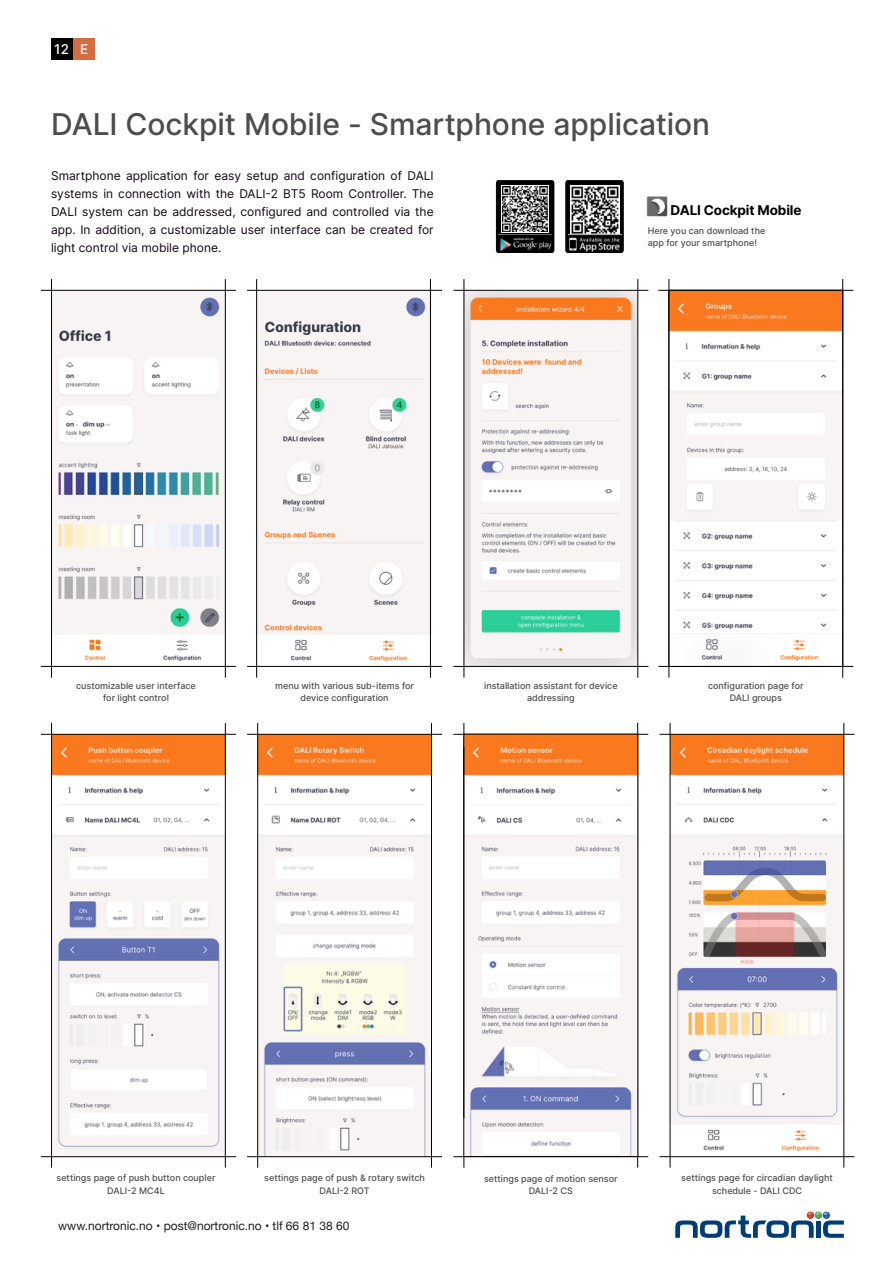
<style>
.page{position:relative;width:893px;height:1263px;background:#fff}
.page>*{position:absolute;margin:0;border:0;box-sizing:border-box;transform-origin:0 0}
.t1{font:500 30px "Inter";color:#4d4d4f}
.t2{font:700 13.5px "Inter";letter-spacing:-.01em;color:#000}
.t3{font:500 13.5px "Inter";color:#fff}
.t4{font:12px/18px "Inter";color:#0e0610;text-align:justify}
.t5{font:12px "Helvetica Neue";color:#231f20}
.t6{font:500 9px/12.5px "Inter";color:#4d4d4f;text-align:center}
</style>
<div class="page">
<div style="left:51px;top:38px;width:21px;height:22px;background:#000"></div>
<div style="left:74px;top:38px;width:21px;height:22px;background:#d46d41"></div>
<img style="left:52px;top:291px;width:173px;height:375px">
<hr style="left:51px;top:279px;width:1px;height:399px;background:#000">
<hr style="left:225px;top:279px;width:1px;height:399px;background:#000">
<hr style="left:41px;top:290px;width:195px;height:1px;background:#000">
<hr style="left:41px;top:666px;width:195px;height:1px;background:#000">
<img style="left:52px;top:735px;width:173px;height:421px">
<img style="left:258px;top:291px;width:174px;height:375px">
<hr style="left:256px;top:279px;width:1px;height:399px;background:#000">
<hr style="left:430px;top:279px;width:1px;height:399px;background:#000">
<img style="left:465px;top:291px;width:172px;height:375px">
<hr style="left:453px;top:290px;width:195px;height:1px;background:#000">
<hr style="left:453px;top:666px;width:195px;height:1px;background:#000">
<img style="left:671px;top:735px;width:173px;height:421px">
<hr style="left:844px;top:723px;width:1px;height:445px;background:#000">
<hr style="left:670px;top:723px;width:1px;height:445px;background:#000">
<hr style="left:659px;top:734px;width:195px;height:1px;background:#000">
<hr style="left:659px;top:1156px;width:195px;height:1px;background:#000">
<hr style="left:637px;top:723px;width:1px;height:445px;background:#000">
<hr style="left:464px;top:723px;width:1px;height:445px;background:#000">
<hr style="left:453px;top:734px;width:195px;height:1px;background:#000">
<hr style="left:453px;top:1156px;width:195px;height:1px;background:#000">
<hr style="left:225px;top:723px;width:1px;height:445px;background:#000">
<hr style="left:51px;top:723px;width:1px;height:445px;background:#000">
<hr style="left:41px;top:734px;width:195px;height:1px;background:#000">
<hr style="left:41px;top:1156px;width:195px;height:1px;background:#000">
<img style="left:671px;top:292px;width:170px;height:369px">
<hr style="left:669px;top:279px;width:1px;height:399px;background:#000">
<hr style="left:842px;top:279px;width:1px;height:399px;background:#000">
<hr style="left:658px;top:290px;width:195px;height:1px;background:#000">
<hr style="left:658px;top:666px;width:195px;height:1px;background:#000">
<img style="left:466px;top:736px;width:170px;height:418px">
<img style="left:258px;top:735px;width:173px;height:421px">
<div style="left:496px;top:181px;width:58px;height:71px;background:#000;border-radius:2px"></div>
<div style="left:496px;top:181px;width:58px;height:72px;border:1px solid #000;border-radius:2px"></div>
<img style="left:498px;top:237px;width:54px;height:16px">
<div style="left:501px;top:185px;width:48px;height:48px;background:#fff"></div>
<img style="left:502px;top:186px;width:46px;height:46px">
<div style="left:566px;top:181px;width:57px;height:71px;background:linear-gradient(to right,#000,#000);border-radius:2px"></div>
<div style="left:566px;top:181px;width:57px;height:72px;border:1px solid #000;border-radius:2px"></div>
<img style="left:570px;top:185px;width:49px;height:49px">
<img style="left:568px;top:235px;width:53px;height:18px">
<img style="left:647px;top:196px;width:21px;height:21px">
<hr style="left:464px;top:279px;width:1px;height:399px;background:#000">
<hr style="left:637px;top:279px;width:1px;height:399px;background:#000">
<hr style="left:431px;top:723px;width:1px;height:445px;background:#000">
<hr style="left:257px;top:723px;width:1px;height:445px;background:#000">
<hr style="left:247px;top:734px;width:195px;height:1px;background:#000">
<hr style="left:247px;top:1156px;width:195px;height:1px;background:#000">
<hr style="left:247px;top:290px;width:195px;height:1px;background:#000">
<hr style="left:247px;top:666px;width:195px;height:1px;background:#000">
<svg style="left:675px;top:1212px;width:169px;height:26px"></svg>
<h2 class="t3" style="left:54px;top:39px;width:35px">12 E</h2>
<h1 class="t1" style="left:51px;top:103px;width:660px">DALI Cockpit Mobile - Smartphone application</h1>
<p class="t4" style="left:51px;top:166px;width:384px">Smartphone application for easy setup and configuration of DALI systems in connection with the DALI-2 BT5 Room Controller. The DALI system can be addressed, configured and controlled via the app. In addition, a customizable user interface can be created for light control via mobile phone.</p>
<h2 class="t2" style="left:671px;top:200px;width:132px">DALI Cockpit Mobile</h2>
<p class="t6" style="left:648px;top:224px;width:119px;text-align:left">Here you can download the app for your smartphone!</p>
<p class="t6" style="left:76px;top:679px;width:121px">customizable user interface for light control</p>
<p class="t6" style="left:275px;top:679px;width:140px">menu with various sub-items for device configuration</p>
<p class="t6" style="left:484px;top:679px;width:135px">installation assistant for device addressing</p>
<p class="t6" style="left:708px;top:679px;width:97px">configuration page for<br>DALI groups</p>
<p class="t6" style="left:57px;top:1172px;width:160px">settings page of push button coupler<br>DALI-2 MC4L</p>
<p class="t6" style="left:264px;top:1172px;width:162px">settings page of push &amp; rotary switch<br>DALI-2 ROT</p>
<h3 class="t5" style="left:58px;top:1217px;width:293px">www.nortronic.no • post@nortronic.no • tlf 66 81 38 60</h3>
<p class="t6" style="left:484px;top:1172px;width:135px">settings page of motion sensor<br>DALI-2 CS</p>
<p class="t6" style="left:681px;top:1172px;width:153px">settings page for circadian daylight schedule - DALI CDC</p>
</div>
